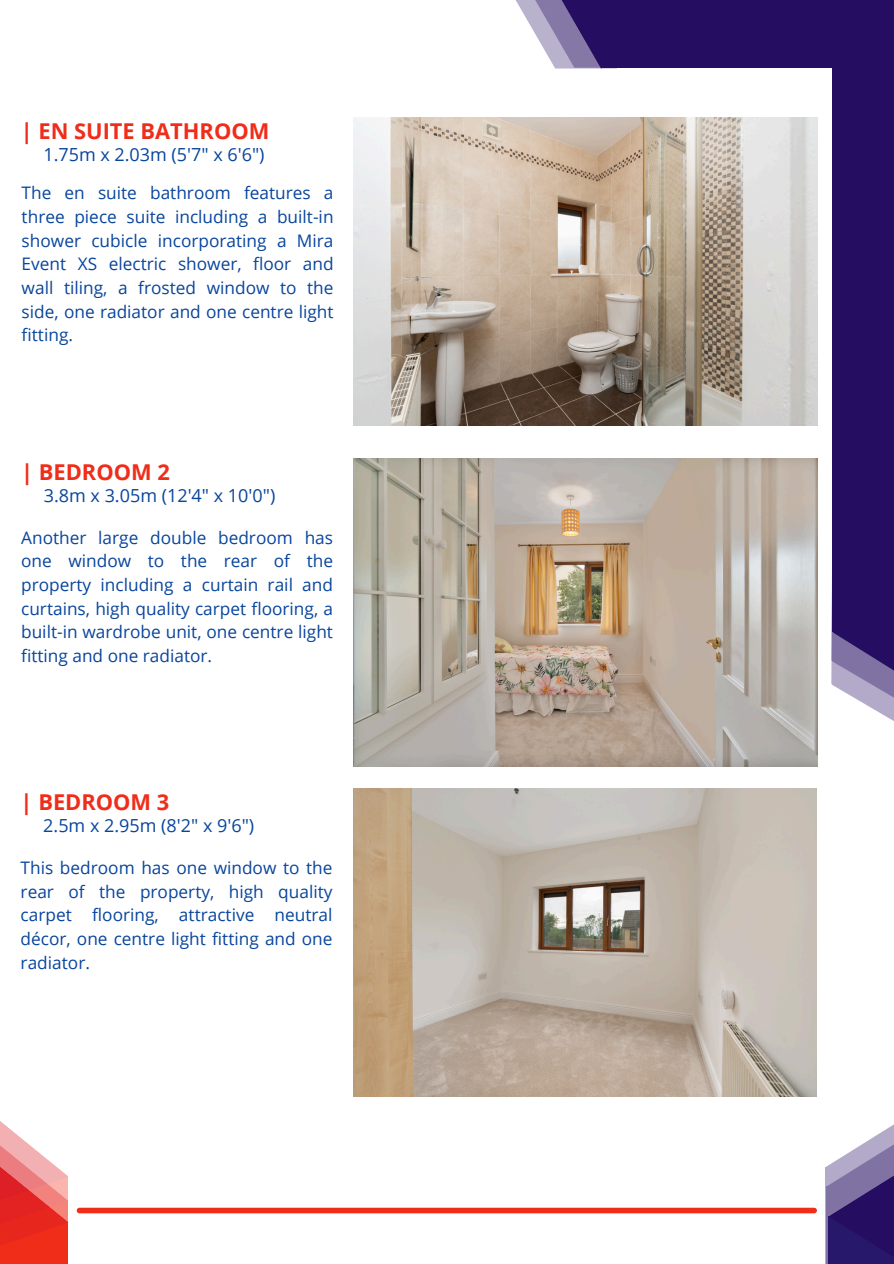
<style>
.page{position:relative;width:894px;height:1264px;background:#fff}
.page>*{position:absolute;margin:0;border:0;box-sizing:border-box;transform-origin:0 0}
.t1{font:700 21.9px "Open Sans";color:#ef2d19}
.t2{font:18px "Open Sans";color:#08459d}
.t3{font:17.25px/23.7px "Open Sans";color:#08459d;text-align:justify}
</style>
<div class="page">
<svg style="left:515px;top:0;width:13px;height:21px"></svg>
<svg style="left:528px;top:0;width:27px;height:68px;fill:#b9b2cd"></svg>
<div style="left:602px;top:0;width:291px;height:68px;background:#250e62"></div>
<svg style="left:831px;top:585px;width:62px;height:136px"></svg>
<div style="left:832px;top:0;width:61px;height:631px;background:#250e62"></div>
<svg style="left:832px;top:631px;width:61px;height:60px;background:#6c5d95"></svg>
<svg style="left:555px;top:0;width:62px;height:69px"></svg>
<svg style="left:825px;top:1125px;width:68px;height:138px"></svg>
<svg style="left:0;top:1121px;width:69px;height:142px"></svg>
<div style="left:79px;top:1207px;width:735px;height:6px;background:#ef2d19"></div>
<img style="left:354px;top:118px;width:462px;height:307px">
<img style="left:354px;top:458px;width:462px;height:308px">
<img style="left:353px;top:788px;width:463px;height:308px">
<h1 class="t1" style="left:21px;top:116px;width:250px">| EN SUITE BATHROOM</h1>
<p class="t2" style="left:43px;top:142px;width:223px">1.75m x 2.03m (5'7" x 6'6")</p>
<p class="t3" style="left:22px;top:181px;width:313px">The en suite bathroom features a three piece suite including a built-in shower cubicle incorporating a Mira Event XS electric shower, floor and wall tiling, a frosted window to the side, one radiator and one centre light fitting.</p>
<h1 class="t1" style="left:21px;top:456px;width:150px">| BEDROOM 2</h1>
<p class="t2" style="left:44px;top:482px;width:233px">3.8m x 3.05m (12'4" x 10'0")</p>
<p class="t3" style="left:21px;top:525px;width:313px">Another large double bedroom has one window to the rear of the property including a curtain rail and curtains, high quality carpet flooring, a built-in wardrobe unit, one centre light fitting and one radiator.</p>
<h1 class="t1" style="left:21px;top:786px;width:150px">| BEDROOM 3</h1>
<p class="t2" style="left:43px;top:812px;width:212px">2.5m x 2.95m (8'2" x 9'6")</p>
<p class="t3" style="left:21px;top:855px;width:313px">This bedroom has one window to the rear of the property, high quality carpet flooring, attractive neutral décor, one centre light fitting and one radiator.</p>
</div>
